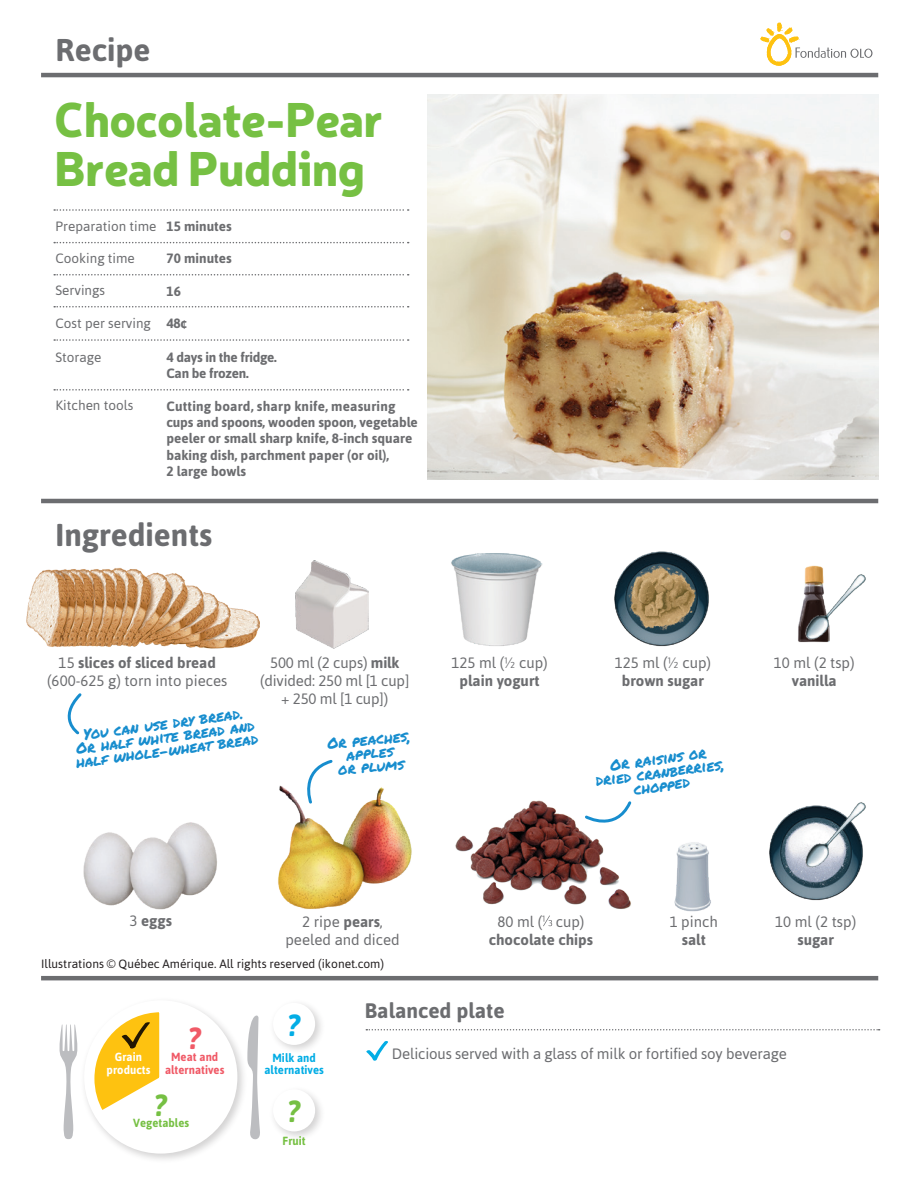
<style>
.page{position:relative;width:918px;height:1188px;background:#fff}
.page>*{position:absolute;margin:0;border:0;box-sizing:border-box;transform-origin:0 0}
.t1{font:900 48px/49.5px "Neris";letter-spacing:-.015em;color:#76c043}
.t2{font:700 31.5px "Asap";color:#6c6d70}
.t3{font:italic 700 30.6px "Asap";color:#76c043;scale:.95 1}
.t4{font:italic 700 30.6px "Asap";color:#03ade5;scale:.95 1}
.t5{font:italic 700 30.6px "Asap";color:#f05a67;scale:.95 1}
.t6{font:700 21px "Asap";color:#6c6d70}
.t7{font:15px/18px "Asap";letter-spacing:-.01em;color:#6c6d70;text-align:center}
.t8{font:15px/13.5px "Permanent Marker";color:#178dce;text-align:center}
.t9{font:700 15px/18px "Asap";color:#6c6d70;text-align:center}
.t10{font:700 13.5px/16.2px "Asap";color:#6c6d70}
.t11{font:13.5px "Asap";color:#6c6d70}
.t12{font:700 13.5px/16.2px "Asap";letter-spacing:-.02em;color:#6c6d70}
.t13{font:12px "Asap";color:#231f20}
.t14{font:700 11.85px/12.5px "Asap";letter-spacing:.005em;color:#03ade5;text-align:center;scale:.95 1}
.t15{font:700 11.85px/12.5px "Asap";letter-spacing:.005em;color:#f05a67;text-align:center;scale:.95 1}
.t16{font:700 11.85px "Asap";letter-spacing:.005em;color:#76c043;scale:.95 1}
.t17{font:700 11.85px/12.5px "Asap";letter-spacing:.005em;color:#fff;text-align:center;scale:.95 1}
.s1{font-weight:700}
.s2{font-weight:400}
</style>
<div class="page">
<hr style="left:41px;top:976px;width:837px;height:4px;background:#6c6d70">
<hr style="left:41px;top:73px;width:837px;height:4px;background:#6c6d70">
<svg style="left:366px;top:1029px;width:514px;height:1px"></svg>
<svg style="left:760px;top:22px;width:113px;height:44px"></svg>
<hr style="left:41px;top:499px;width:837px;height:4px;background:#6c6d70">
<img style="left:427px;top:94px;width:452px;height:386px">
<svg style="left:54px;top:209px;width:355px;height:2px"></svg>
<svg style="left:54px;top:274px;width:355px;height:2px"></svg>
<svg style="left:54px;top:339px;width:355px;height:2px"></svg>
<svg style="left:54px;top:242px;width:355px;height:1px"></svg>
<svg style="left:54px;top:306px;width:355px;height:2px"></svg>
<svg style="left:54px;top:389px;width:355px;height:2px"></svg>
<img style="left:84px;top:1005px;width:160px;height:155px">
<div style="left:84px;top:1000px;width:153px;height:154px;background:#fff;border-radius:50%"></div>
<img style="left:274px;top:1091px;width:47px;height:46px">
<div style="left:273px;top:1089px;width:42px;height:42px;background:#fff;border-radius:50%"></div>
<svg style="left:247px;top:1015px;width:13px;height:125px"></svg>
<svg style="left:59px;top:1024px;width:19px;height:115px"></svg>
<svg style="left:90px;top:1006px;width:142px;height:142px"></svg>
<svg style="left:366px;top:1041px;width:22px;height:20px"></svg>
<img style="left:451px;top:553px;width:91px;height:93px">
<img style="left:296px;top:561px;width:73px;height:88px">
<img style="left:798px;top:565px;width:25px;height:77px">
<img style="left:800px;top:570px;width:66px;height:73px">
<img style="left:674px;top:842px;width:37px;height:70px">
<img style="left:614px;top:551px;width:95px;height:96px">
<svg style="left:543px;top:920px;width:9px;height:6px"></svg>
<img style="left:455px;top:800px;width:176px;height:120px">
<img style="left:83px;top:822px;width:134px;height:88px">
<svg style="left:67px;top:693px;width:15px;height:42px"></svg>
<svg style="left:583px;top:800px;width:49px;height:33px"></svg>
<svg style="left:313px;top:760px;width:20px;height:11px"></svg>
<img style="left:769px;top:808px;width:91px;height:93px">
<img style="left:800px;top:802px;width:66px;height:69px">
<img style="left:26px;top:567px;width:234px;height:82px">
<img style="left:278px;top:771px;width:134px;height:138px">
<h2 class="t2" style="left:56px;top:31px;width:96px">Recipe</h2>
<p class="t1" style="left:54px;top:92px;width:331px">Chocolate-Pear<br>Bread Pudding</p>
<p class="t11" style="left:56px;top:218px;width:102px">Preparation time</p>
<p class="t11" style="left:56px;top:251px;width:81px">Cooking time</p>
<p class="t11" style="left:56px;top:283px;width:51px">Servings</p>
<p class="t11" style="left:56px;top:315px;width:97px">Cost per serving</p>
<p class="t11" style="left:56px;top:349px;width:47px">Storage</p>
<p class="t11" style="left:56px;top:397px;width:79px">Kitchen tools</p>
<p class="t10" style="left:166px;top:218px;width:67px">15 minutes</p>
<p class="t10" style="left:166px;top:250px;width:67px">70 minutes</p>
<p class="t10" style="left:166px;top:283px;width:16px">16</p>
<p class="t10" style="left:166px;top:315px;width:22px">48¢</p>
<p class="t12" style="left:166px;top:349px;width:112px">4 days in the fridge.<br>Can be frozen.</p>
<p class="t10" style="left:166px;top:398px;width:253px">Cutting board, sharp knife, measuring cups and spoons, wooden spoon, vegetable peeler or small sharp knife, 8-inch square baking dish, parchment paper (or oil),<br>2 large bowls</p>
<p class="t2" style="left:56px;top:516px;width:158px">Ingredients</p>
<p class="t7" style="left:47px;top:653px;width:182px">15 <span class="s1">slices of sliced bread </span>(600-625 g) torn into pieces</p>
<p class="t7" style="left:451px;top:653px;width:98px">125 ml (½ cup) <span class="s1">plain yogurt</span></p>
<p class="t7" style="left:260px;top:653px;width:151px">500 ml (2 cups) <span class="s1">milk </span>(divided: 250 ml [1 cup] + 250 ml [1 cup])</p>
<p class="t7" style="left:774px;top:653px;width:82px">10 ml (2 tsp) <span class="s1">vanilla</span></p>
<p class="t7" style="left:615px;top:653px;width:98px">125 ml (½ cup) <span class="s1">brown sugar</span></p>
<p class="t8" style="left:83px;top:728px;width:162px;rotate:-8deg">You can use dry bread.</p>
<p class="t8" style="left:73px;top:743px;width:185px;text-align:left;rotate:-8deg">Or half white bread and half whole-wheat bread</p>
<p class="t8" style="left:327px;top:736px;width:85px;rotate:-5deg">Or peaches, apples<br>or plums</p>
<p class="t9" style="left:130px;top:911px;width:44px"><span class="s2">3</span> eggs</p>
<p class="t7" style="left:285px;top:912px;width:116px">2 ripe <span class="s1">pears</span>, peeled and diced</p>
<p class="t13" style="left:41px;top:957px;width:345px">Illustrations © Québec Amérique. All rights reserved (ikonet.com)</p>
<p class="t8" style="left:593px;top:761px;width:131px;rotate:-8deg">Or raisins or dried cranberries, chopped</p>
<p class="t9" style="left:489px;top:912px;width:106px"><span class="s2">80 ml ( cup) </span>chocolate chips</p>
<p class="t7" style="left:670px;top:912px;width:50px">1 pinch <span class="s1">salt</span></p>
<p class="t7" style="left:775px;top:912px;width:82px">10 ml (2 tsp) <span class="s1">sugar</span></p>
<p class="t5" style="left:188px;top:1021px;width:15px">?</p>
<p class="t17" style="left:107px;top:1051px;width:48px">Grain products</p>
<p class="t15" style="left:165px;top:1051px;width:64px">Meat and alternatives</p>
<p class="t4" style="left:288px;top:1007px;width:15px">?</p>
<p class="t14" style="left:264px;top:1051px;width:64px">Milk and alternatives</p>
<p class="t3" style="left:154px;top:1087px;width:15px">?</p>
<p class="t3" style="left:288px;top:1093px;width:15px">?</p>
<p class="t16" style="left:133px;top:1115px;width:60px">Vegetables</p>
<p class="t16" style="left:283px;top:1134px;width:26px">Fruit</p>
<h3 class="t6" style="left:365px;top:998px;width:141px">Balanced plate</h3>
<p class="t7" style="left:392px;top:1044px;width:397px">Delicious served with a glass of milk or fortified soy beverage</p>
</div>
